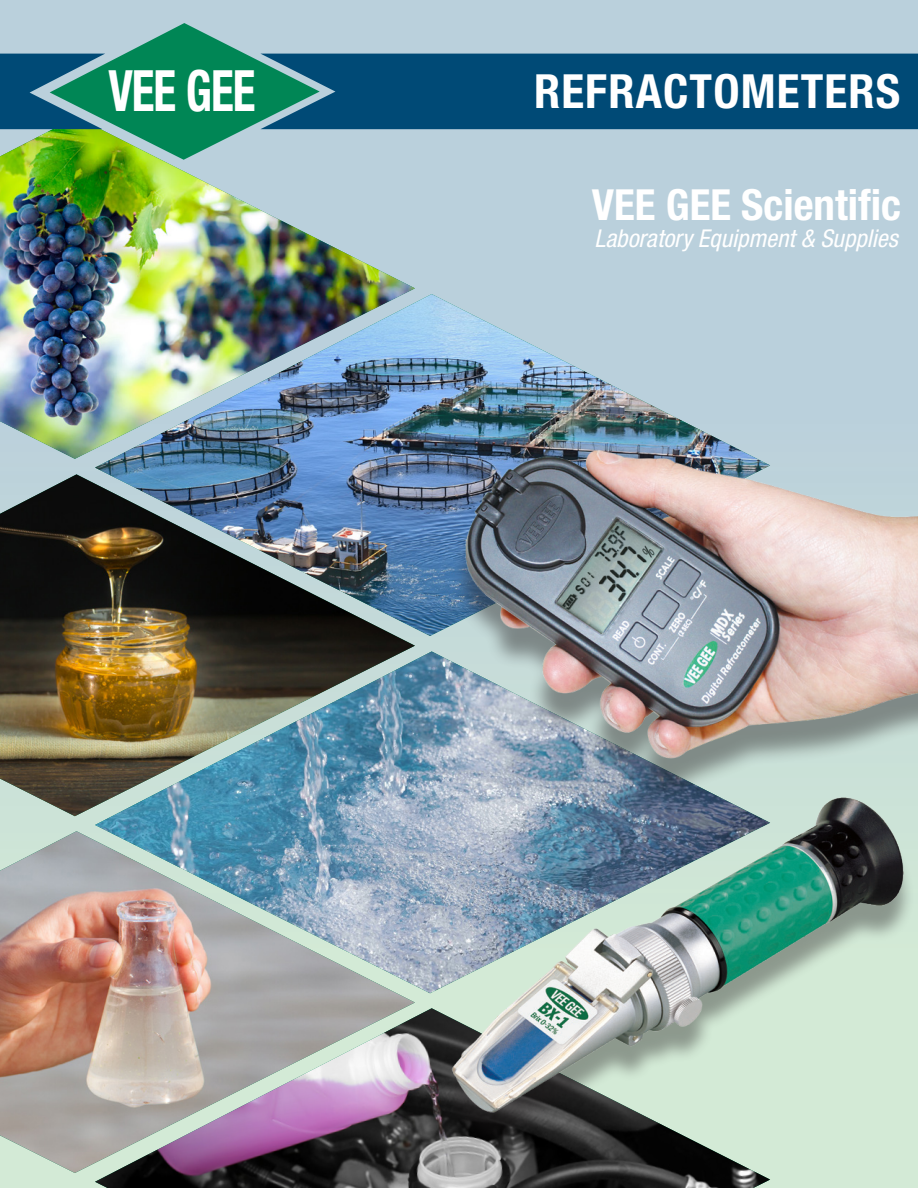
<style>
.page{position:relative;width:918px;height:1188px;background:#bad0dc}
.page>*{position:absolute;margin:0;border:0;box-sizing:border-box;transform-origin:0 0}
.t1{font:700 condensed 57px "Helvetica Neue LT Std";letter-spacing:-.02em;color:#fff;scale:.83 1}
.t2{font:700 condensed 47.1px "Helvetica Neue LT Std";letter-spacing:.025em;color:#fff}
.t3{font:700 condensed 42.9px "Helvetica Neue LT Std";color:#fff}
.t4{font:italic condensed 24.6px "Helvetica Neue LT Std";color:#fff}
</style>
<div class="page">
<svg style="left:50px;top:23px;width:270px;height:31px"></svg>
<img style="left:0;top:129px;width:415px;height:330px">
<img style="left:95px;top:294px;width:576px;height:342px">
<img style="left:0;top:474px;width:415px;height:342px">
<img style="left:0;top:831px;width:413px;height:342px">
<img style="left:95px;top:651px;width:347px;height:342px">
<img style="left:95px;top:1008px;width:675px;height:180px">
<img style="left:442px;top:415px;width:476px;height:339px">
<img style="left:413px;top:754px;width:505px;height:398px">
<svg style="left:0;top:54px;width:918px;height:75px;background:#075c73"></svg>
<p class="t1" style="left:108px;top:57px;width:179px">VEE GEE</p>
<p class="t2" style="left:534px;top:63px;width:368px">REFRACTOMETERS</p>
<p class="t3" style="left:592px;top:179px;width:311px">VEE GEE Scientific</p>
<p class="t4" style="left:594px;top:224px;width:305px">Laboratory Equipment &amp; Supplies</p>
</div>
